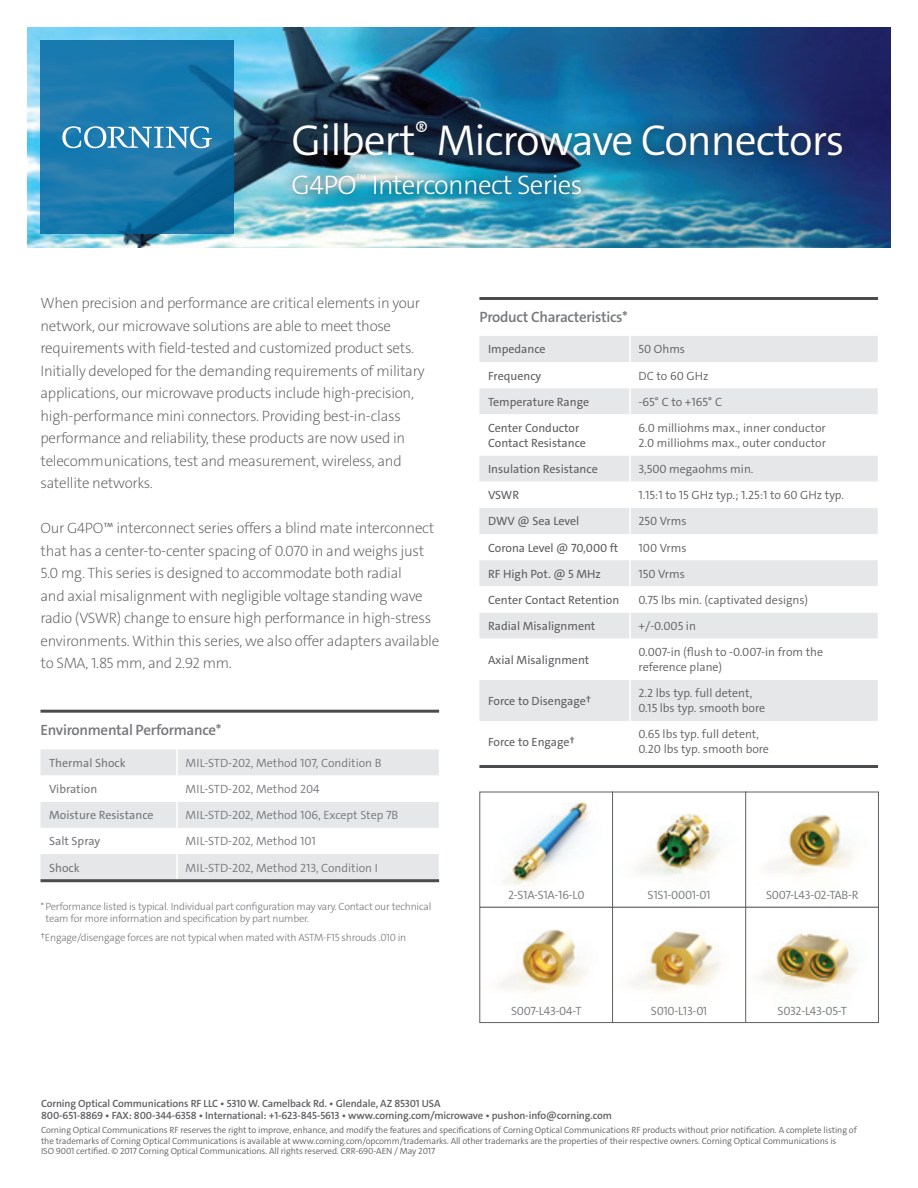
<style>
.page{position:relative;width:918px;height:1188px;background:#fff}
.page>*{position:absolute;margin:0;border:0;box-sizing:border-box;transform-origin:0 0}
.t1{font:300 43.5px "The Sans C4 s";letter-spacing:-.025em;color:#fff}
.t2{font:300 27px "The Sans C4 s";letter-spacing:-.025em;color:#fff}
.t3{font:200 15px/22.5px "The Sans C4 s";letter-spacing:-.02em;color:#5f5f62}
.t4{font:600 15px "The Sans C4 s";letter-spacing:-.02em;color:#75777a}
.t5{font:300 12px/15px "The Sans C4 s";color:#5f5f62}
.t6{font:12px/15px "The Sans C4 s";color:#5f5f62}
.t7{font:300 12px "The Sans C4 s";color:#75777a}
.t8{font:300 12px "The Sans C4 s";letter-spacing:-.02em;color:#75777a}
.t9{font:12px "The Sans C4 s";color:#75777a}
.t10{font:300 10.5px/12px "The Sans C4 s";letter-spacing:-.02em;color:#75777a}
.t11{font:600 10.5px/12.6px "The Sans C4 s";letter-spacing:-.01em;color:#5f5f62}
.t12{font:300 9px/10.8px "The Sans C4 s";letter-spacing:-.01em;color:#5f5f62}
</style>
<div class="page">
<div style="left:40px;top:749px;width:399px;height:130px;background:#e6e7e9"></div>
<svg style="left:40px;top:776px;width:399px;height:78px"></svg>
<hr style="left:176px;top:749px;width:2px;height:27px;background:#fff">
<hr style="left:176px;top:776px;width:2px;height:26px;background:#fff">
<hr style="left:176px;top:802px;width:2px;height:26px;background:#fff">
<hr style="left:176px;top:854px;width:2px;height:26px;background:#fff">
<hr style="left:176px;top:828px;width:2px;height:26px;background:#fff">
<hr style="left:40px;top:710px;width:399px;height:3px;background:#4b4c4d">
<hr style="left:40px;top:879px;width:399px;height:3px;background:#4b4c4d">
<div style="left:479px;top:336px;width:399px;height:26px;background:#e6e7e9"></div>
<svg style="left:479px;top:388px;width:399px;height:333px;fill:#ecedee"></svg>
<hr style="left:629px;top:336px;width:2px;height:26px;background:#fff">
<hr style="left:629px;top:560px;width:2px;height:26px;background:#fff">
<hr style="left:629px;top:388px;width:2px;height:26px;background:#fff">
<hr style="left:629px;top:586px;width:2px;height:26px;background:#fff">
<hr style="left:629px;top:414px;width:2px;height:42px;background:#fff">
<hr style="left:629px;top:612px;width:2px;height:27px;background:#fff">
<hr style="left:629px;top:639px;width:2px;height:41px;background:#fff">
<hr style="left:629px;top:456px;width:2px;height:26px;background:#fff">
<hr style="left:629px;top:680px;width:2px;height:41px;background:#fff">
<hr style="left:629px;top:482px;width:2px;height:26px;background:#fff">
<hr style="left:629px;top:508px;width:2px;height:26px;background:#fff">
<hr style="left:629px;top:534px;width:2px;height:26px;background:#fff">
<hr style="left:479px;top:297px;width:399px;height:3px;background:#4b4c4d">
<hr style="left:479px;top:765px;width:399px;height:3px;background:#4b4c4d">
<img style="left:27px;top:27px;width:864px;height:220px">
<div style="left:281px;top:110px;width:573px;height:96px;background:#231f20;opacity:.65"></div>
<svg style="left:40px;top:40px;width:194px;height:194px;background:#1977aa"></svg>
<svg style="left:62px;top:126px;width:150px;height:22px"></svg>
<img style="left:501px;top:801px;width:355px;height:191px">
<div style="left:479px;top:792px;width:134px;height:116px;border:1px solid #5f5f62"></div>
<div style="left:479px;top:907px;width:134px;height:116px;border:1px solid #5f5f62"></div>
<div style="left:612px;top:792px;width:134px;height:116px;border:1px solid #5f5f62"></div>
<div style="left:612px;top:907px;width:134px;height:116px;border:1px solid #5f5f62"></div>
<div style="left:745px;top:792px;width:134px;height:116px;border:1px solid #5f5f62"></div>
<div style="left:745px;top:907px;width:134px;height:116px;border:1px solid #5f5f62"></div>
<h1 class="t1" style="left:292px;top:112px;width:555px">Gilbert<sup>®</sup> Microwave Connectors</h1>
<h2 class="t2" style="left:292px;top:167px;width:292px">G4PO<sup>™</sup> Interconnect Series</h2>
<p class="t3" style="left:40px;top:292px;width:386px">When precision and performance are critical elements in your network, our microwave solutions are able to meet those requirements with field-tested and customized product sets.<br>Initially developed for the demanding requirements of military applications, our microwave products include high-precision, high-performance mini connectors. Providing best-in-class performance and reliability, these products are now used in telecommunications, test and measurement, wireless, and satellite networks.</p>
<p class="t3" style="left:40px;top:517px;width:400px">Our G4PO™ interconnect series offers a blind mate interconnect that has a center-to-center spacing of 0.070 in and weighs just 5.0 mg. This series is designed to accommodate both radial<br>and axial misalignment with negligible voltage standing wave radio (VSWR) change to ensure high performance in high-stress environments. Within this series, we also offer adapters available to SMA, 1.85 mm, and 2.92 mm.</p>
<p class="t4" style="left:40px;top:720px;width:182px">Environmental Performance*</p>
<p class="t9" style="left:49px;top:755px;width:78px">Thermal Shock</p>
<p class="t7" style="left:186px;top:755px;width:197px">MIL-STD-202, Method 107, Condition B</p>
<p class="t9" style="left:49px;top:781px;width:50px">Vibration</p>
<p class="t7" style="left:186px;top:781px;width:136px">MIL-STD-202, Method 204</p>
<p class="t9" style="left:49px;top:807px;width:106px">Moisture Resistance</p>
<p class="t7" style="left:186px;top:807px;width:214px">MIL-STD-202, Method 106, Except Step 7B</p>
<p class="t9" style="left:49px;top:834px;width:53px">Salt Spray</p>
<p class="t7" style="left:186px;top:834px;width:132px">MIL-STD-202, Method 101</p>
<p class="t9" style="left:49px;top:860px;width:32px">Shock</p>
<p class="t7" style="left:186px;top:860px;width:194px">MIL-STD-202, Method 213, Condition I</p>
<p class="t10" style="left:45px;top:901px;width:388px;text-indent:-5px">*Performance listed is typical. Individual part configuration may vary. Contact our technical team for more information and specification by part number.</p>
<p class="t10" style="left:41px;top:932px;width:367px">†Engage/disengage forces are not typical when mated with ASTM-F15 shrouds .010 in</p>
<p class="t4" style="left:479px;top:307px;width:150px">Product Characteristics*</p>
<p class="t6" style="left:488px;top:342px;width:59px">Impedance</p>
<p class="t5" style="left:639px;top:342px;width:48px">50 Ohms</p>
<p class="t6" style="left:488px;top:368px;width:55px">Frequency</p>
<p class="t5" style="left:639px;top:368px;width:71px">DC to 60 GHz</p>
<p class="t6" style="left:488px;top:394px;width:103px">Temperature Range</p>
<p class="t5" style="left:639px;top:394px;width:85px">-65° C to +165° C</p>
<p class="t6" style="left:488px;top:420px;width:99px">Center Conductor<br>Contact Resistance</p>
<p class="t5" style="left:639px;top:420px;width:189px">6.0 milliohms max., inner conductor<br>2.0 milliohms max., outer conductor</p>
<p class="t6" style="left:488px;top:462px;width:111px">Insulation Resistance</p>
<p class="t5" style="left:639px;top:462px;width:116px">3,500 megaohms min.</p>
<p class="t6" style="left:488px;top:488px;width:33px">VSWR</p>
<p class="t5" style="left:639px;top:488px;width:207px">1.15:1 to 15 GHz typ.; 1.25:1 to 60 GHz typ.</p>
<p class="t6" style="left:488px;top:514px;width:93px">DWV @ Sea Level</p>
<p class="t5" style="left:639px;top:514px;width:49px">250 Vrms</p>
<p class="t6" style="left:488px;top:540px;width:132px">Corona Level @ 70,000 ft</p>
<p class="t5" style="left:639px;top:540px;width:49px">100 Vrms</p>
<p class="t6" style="left:488px;top:566px;width:114px">RF High Pot. @ 5 MHz</p>
<p class="t5" style="left:639px;top:566px;width:48px">150 Vrms</p>
<p class="t6" style="left:488px;top:592px;width:133px">Center Contact Retention</p>
<p class="t5" style="left:639px;top:592px;width:171px">0.75 lbs min. (captivated designs)</p>
<p class="t6" style="left:488px;top:619px;width:109px">Radial Misalignment</p>
<p class="t5" style="left:639px;top:619px;width:59px">+/-0.005 in</p>
<p class="t6" style="left:488px;top:652px;width:103px">Axial Misalignment</p>
<p class="t5" style="left:639px;top:645px;width:186px">0.007-in (flush to -0.007-in from the reference plane)</p>
<p class="t6" style="left:488px;top:693px;width:105px">Force to Disengage†</p>
<p class="t5" style="left:639px;top:686px;width:128px">2.2 lbs typ. full detent,<br>0.15 lbs typ. smooth bore</p>
<p class="t6" style="left:488px;top:735px;width:88px">Force to Engage†</p>
<p class="t5" style="left:639px;top:727px;width:132px">0.65 lbs typ. full detent,<br>0.20 lbs typ. smooth bore</p>
<p class="t8" style="left:508px;top:888px;width:78px">2-S1A-S1A-16-L0</p>
<p class="t8" style="left:511px;top:1003px;width:72px">S007-L43-04-T</p>
<p class="t8" style="left:648px;top:888px;width:64px">S1S1-0001-01</p>
<p class="t8" style="left:651px;top:1003px;width:58px">S010-L13-01</p>
<p class="t8" style="left:766px;top:888px;width:94px">S007-L43-02-TAB-R</p>
<p class="t8" style="left:778px;top:1003px;width:71px">S032-L43-05-T</p>
<p class="t11" style="left:41px;top:1097px;width:573px">Corning Optical Communications RF LLC • 5310 W. Camelback Rd. • Glendale, AZ 85301 USA<br>800-651-8869 • FAX: 800-344-6358 • International: +1-623-845-5613 • www.corning.com/microwave • pushon-info@corning.com</p>
<p class="t12" style="left:41px;top:1124px;width:817px">Corning Optical Communications RF reserves the right to improve, enhance, and modify the features and specifications of Corning Optical Communications RF products without prior notification. A complete listing of the trademarks of Corning Optical Communications is available at www.corning.com/opcomm/trademarks. All other trademarks are the properties of their respective owners. Corning Optical Communications is<br>ISO 9001 certified. © 2017 Corning Optical Communications. All rights reserved. CRR-690-AEN / May 2017</p>
</div>
